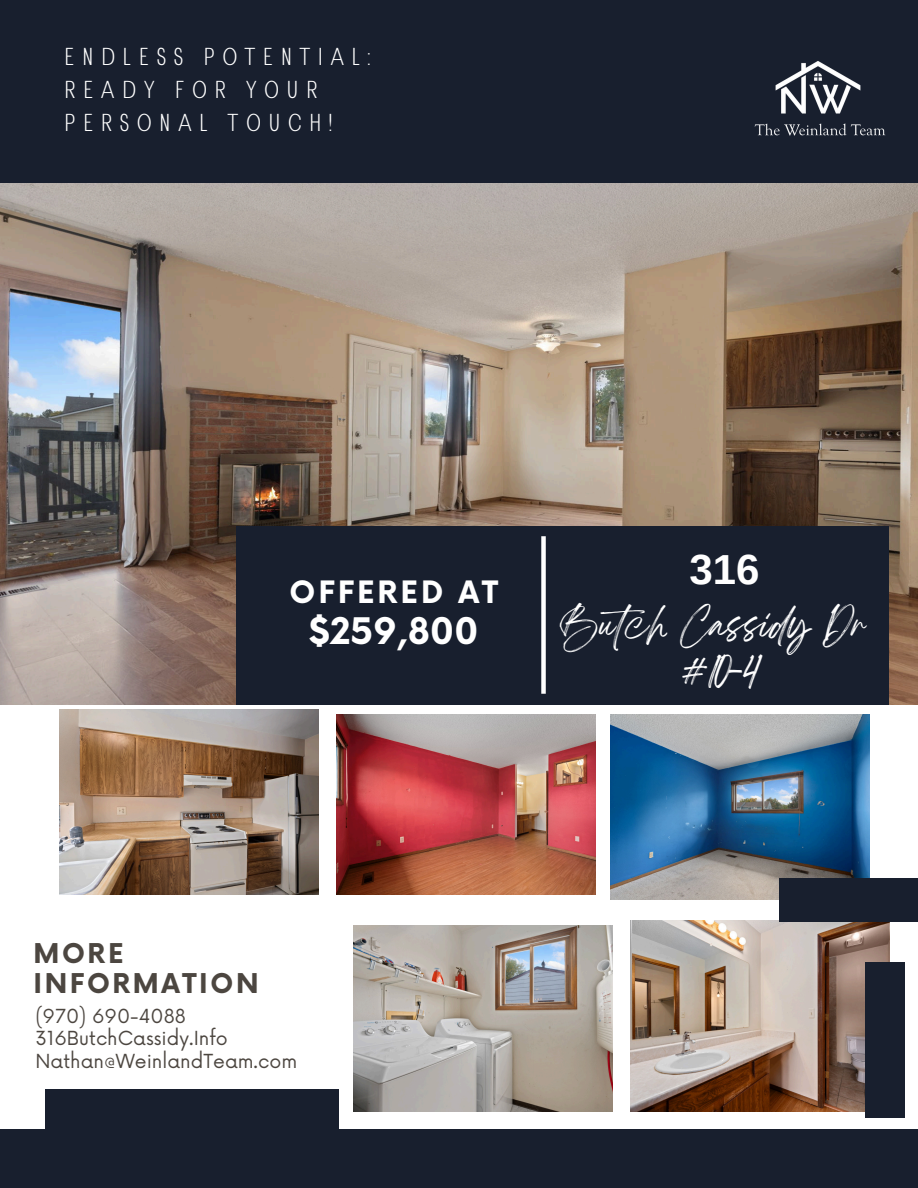
<style>
.page{position:relative;width:918px;height:1188px;background:#fff}
.page>*{position:absolute;margin:0;border:0;box-sizing:border-box;transform-origin:0 0}
.t1{font:700 42px "Arimo";color:#fff}
.t2{font:700 35.85px "Now";color:#fff}
.t3{font:31.5px/43.8px "Breathing";color:#fff;text-align:center}
.t4{font:700 30px "Now";letter-spacing:.1em;color:#fff}
.t5{font:700 26.55px/30.2px "Now";letter-spacing:.1em;color:#4c4640}
.t6{font:300 23.4px/32.7px "Brendon";letter-spacing:.315em;color:#fff}
.t7{font:18.9px "Now";color:#4c4640}
</style>
<div class="page">
<div style="left:0;top:0;width:918px;height:396px;background:#181f2e"></div>
<img style="left:0;top:184px;width:918px;height:521px">
<img style="left:630px;top:921px;width:259px;height:190px">
<div style="left:237px;top:526px;width:652px;height:178px;background:#181f2e"></div>
<div style="left:541px;top:536px;width:5px;height:158px;background:#fff"></div>
<img style="left:353px;top:926px;width:259px;height:186px">
<div style="left:0;top:1129px;width:918px;height:59px;background:#181f2e"></div>
<div style="left:45px;top:1089px;width:294px;height:84px;background:#181f2e"></div>
<div style="left:865px;top:962px;width:39px;height:156px;background:#181f2e"></div>
<img style="left:754px;top:61px;width:132px;height:75px">
<img style="left:337px;top:714px;width:259px;height:180px">
<img style="left:60px;top:709px;width:259px;height:186px">
<img style="left:611px;top:714px;width:259px;height:186px">
<div style="left:779px;top:878px;width:139px;height:43px;background:#181f2e"></div>
<p class="t6" style="left:64px;top:41px;width:309px">ENDLESS POTENTIAL:<br>READY FOR YOUR<br>PERSONAL TOUCH!</p>
<p class="t4" style="left:290px;top:576px;width:210px">OFFERED AT</p>
<p class="t2" style="left:309px;top:611px;width:171px">$259,800</p>
<p class="t1" style="left:690px;top:546px;width:72px">316</p>
<p class="t3" style="left:560px;top:612px;width:308px">Butch Cassidy Dr #10-4</p>
<p class="t5" style="left:33px;top:940px;width:227px">MORE<br>INFORMATION</p>
<h5 class="t7" style="left:36px;top:1005px;width:152px">(970) 690-4088</h5>
<p class="t7" style="left:36px;top:1028px;width:194px">316ButchCassidy.Info</p>
<p class="t7" style="left:36px;top:1050px;width:263px">Nathan@WeinlandTeam.com</p>
</div>
